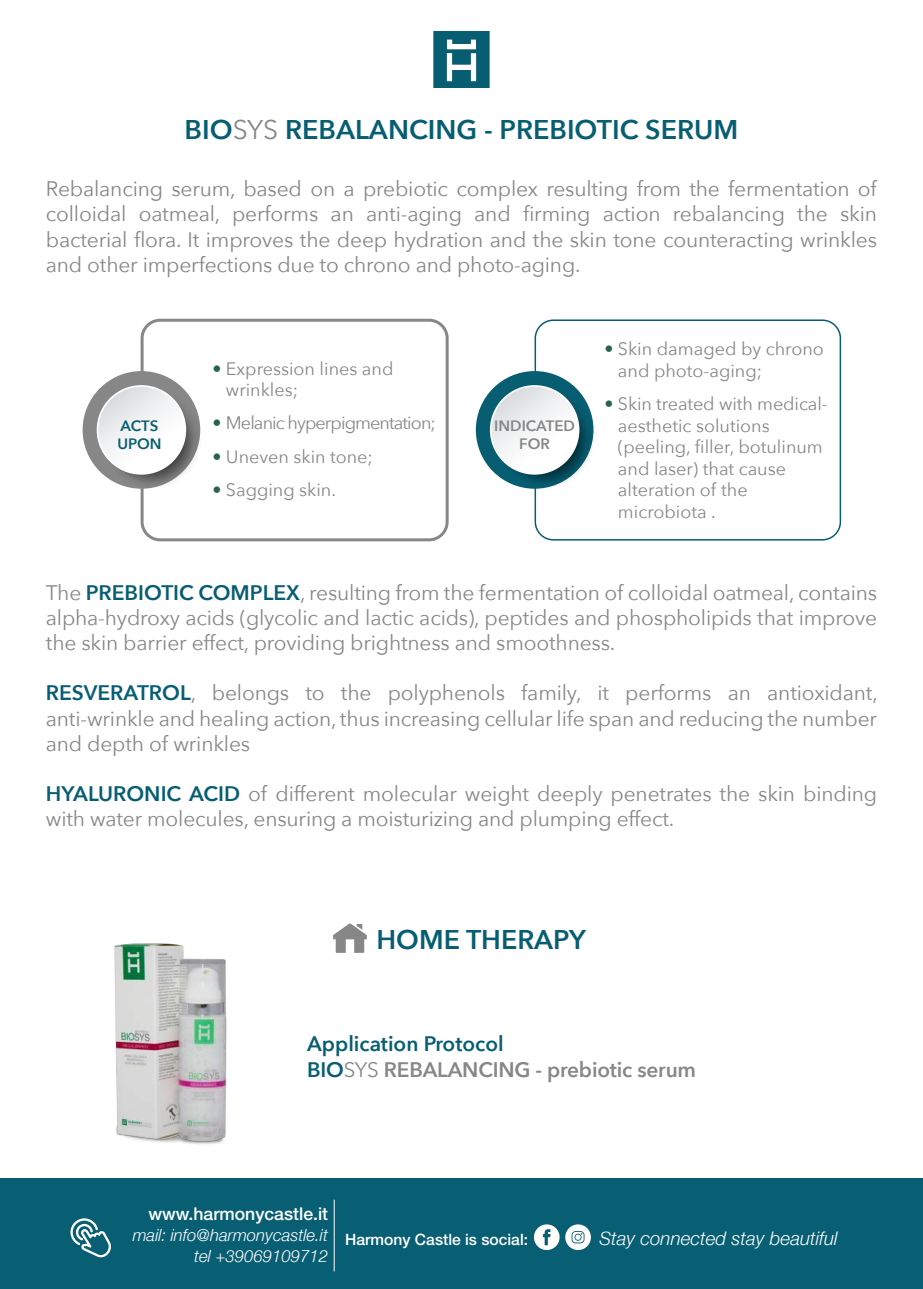
<style>
.page{position:relative;width:923px;height:1289px;background:#fff}
.page>*{position:absolute;margin:0;border:0;box-sizing:border-box;transform-origin:0 0}
.t1{font:600 27px "Avenir Next";color:#075e72}
.t2{font:21px/25.2px "Avenir Next";letter-spacing:-.01em;color:#878787;text-align:justify}
.t3{font:600 21px/25.2px "Avenir Next";letter-spacing:-.01em;color:#878787}
.t4{font:italic 18.75px "Helvetica Neue";color:#fff}
.t5{font:18px/21.6px "Avenir Next";color:#878787}
.t6{font:18px "Avenir Next";letter-spacing:-.05em;color:#878787}
.t7{font:500 17.55px "Helvetica Neue";color:#fff}
.t8{font:italic 16.8px/21px "Helvetica Neue";color:#fff;text-align:right}
.t9{font:500 15.6px "Helvetica Neue";color:#fff}
.t10{font:600 15px/18px "Avenir Next";color:#878787;text-align:center}
.t11{font:600 15px/18px "Avenir Next";color:#075e72}
.s1{font-weight:400;color:#878787}
.s2{color:#286254}
.s3{font-weight:600;color:#075e72}
.s4{color:#075e72}
.s5{font-weight:400}
</style>
<div class="page">
<div style="left:0;top:1178px;width:923px;height:110px;background:#085e72"></div>
<svg style="left:534px;top:1224px;width:25px;height:25px"></svg>
<svg style="left:565px;top:1224px;width:26px;height:25px"></svg>
<svg style="left:70px;top:1218px;width:41px;height:39px"></svg>
<div style="left:141px;top:319px;width:307px;height:222px;border:3px solid #878787;border-radius:18px"></div>
<div style="left:83px;top:371px;width:117px;height:117px;background:#878787;border-radius:50%"></div>
<svg style="left:103px;top:390px;width:98px;height:99px"></svg>
<svg style="left:108px;top:397px;width:85px;height:86px"></svg>
<svg style="left:97px;top:385px;width:89px;height:89px"></svg>
<div style="left:534px;top:319px;width:307px;height:221px;border:2px solid #075e72;border-radius:18px"></div>
<div style="left:476px;top:371px;width:117px;height:117px;background:#075e72;border-radius:50%"></div>
<svg style="left:496px;top:390px;width:99px;height:99px"></svg>
<svg style="left:501px;top:397px;width:85px;height:86px"></svg>
<svg style="left:490px;top:385px;width:89px;height:89px;background:#c4d4d9"></svg>
<svg style="left:333px;top:923px;width:34px;height:29px"></svg>
<svg style="left:433px;top:32px;width:56px;height:55px"></svg>
<img style="left:114px;top:943px;width:113px;height:201px">
<p class="t1" style="left:185px;top:106px;width:555px">BIO<span class="s1">SYS</span> REBALANCING - PREBIOTIC SERUM</p>
<p class="t2" style="left:46px;top:175px;width:833px">Rebalancing serum, based on a prebiotic complex resulting from the fermentation of colloidal oatmeal, performs an anti-aging and firming action rebalancing the skin bacterial flora. It improves the deep hydration and the skin tone counteracting wrinkles and other imperfections due to chrono and photo-aging.</p>
<p class="t5" style="left:226px;top:357px;width:169px;text-indent:-14px"><span class="s2">•</span> Expression lines and wrinkles;</p>
<p class="t6" style="left:212px;top:408px;width:225px"><span class="s2">•</span> Melanic hyperpigmentation;</p>
<p class="t5" style="left:212px;top:444px;width:162px"><span class="s2">•</span> Uneven skin tone;</p>
<p class="t5" style="left:212px;top:477px;width:125px"><span class="s2">•</span> Sagging skin.</p>
<p class="t11" style="left:117px;top:417px;width:46px">ACTS<br>UPON</p>
<p class="t10" style="left:494px;top:417px;width:82px">INDICATED<br>FOR</p>
<p class="t5" style="left:618px;top:337px;width:207px;text-indent:-14px"><span class="s2">•</span> Skin damaged by chrono and photo-aging;</p>
<p class="t5" style="left:618px;top:392px;width:211px;text-indent:-14px"><span class="s2">•</span> Skin treated with medical&shy;aesthetic solutions (peeling, filler, botulinum and laser) that cause alteration of the microbiota .</p>
<p class="t2" style="left:46px;top:578px;width:833px">The <span class="s3">PREBIOTIC COMPLEX</span>, resulting from the fermentation of colloidal oatmeal, contains alpha-hydroxy acids (glycolic and lactic acids), peptides and phospholipids that improve the skin barrier effect, providing brightness and smoothness.</p>
<p class="t2" style="left:46px;top:679px;width:833px"><span class="s3">RESVERATROL</span>, belongs to the polyphenols family, it performs an antioxidant, anti-wrinkle and healing action, thus increasing cellular life span and reducing the number and depth of wrinkles</p>
<p class="t2" style="left:46px;top:780px;width:832px"><span class="s3">HYALURONIC ACID</span> of different molecular weight deeply penetrates the skin binding with water molecules, ensuring a moisturizing and plumping effect.</p>
<p class="t1" style="left:376px;top:916px;width:211px">HOME THERAPY</p>
<p class="t3" style="left:307px;top:1030px;width:390px"><span class="s4">Application Protocol<br>BIO</span><span class="s5">SYS</span> REBALANCING - prebiotic serum</p>
<p class="t7" style="left:148px;top:1203px;width:181px">www.harmonycastle.it</p>
<p class="t8" style="left:133px;top:1224px;width:197px">mail: info@harmonycastle.it tel +39069109712</p>
<p class="t9" style="left:345px;top:1230px;width:184px">Harmony Castle is social:</p>
<p class="t4" style="left:599px;top:1227px;width:240px">Stay connected stay beautiful</p>
</div>
